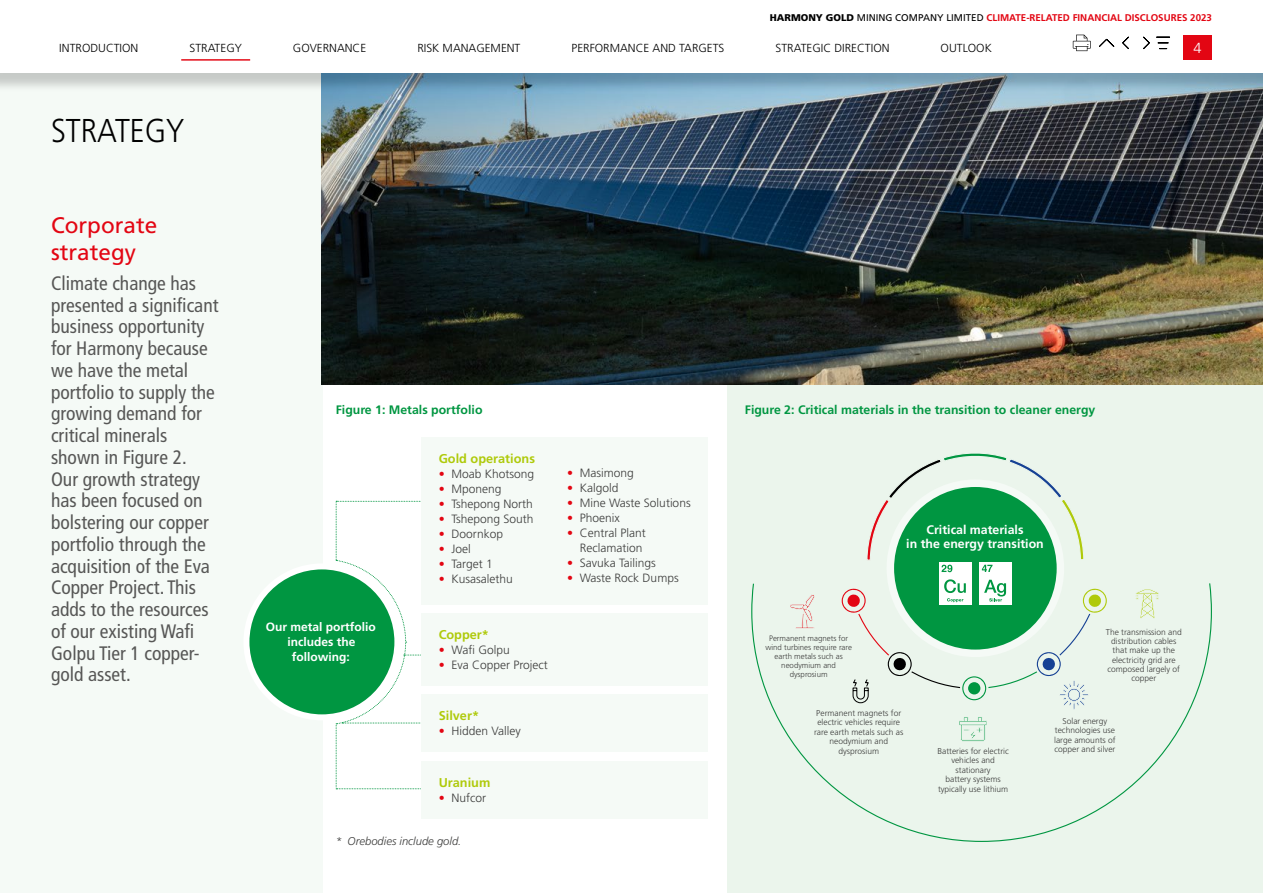
<style>
.page{position:relative;width:1263px;height:893px;background:#fff}
.page>*{position:absolute;margin:0;border:0;box-sizing:border-box;transform-origin:0 0}
.Main-Page-Header{font:300 33px "Frutiger LT Std";color:#000;scale:.9 1}
.Front_Lazy_Copy__HAR23{font:22.5px/27px "Frutiger LT Std";color:#e30613}
.Front-Intro-Copy{font:condensed 19.5px/21.8px "Frutiger LT Std";color:#575756}
.t1{font:300 14.55px "Frutiger LT Std";color:#fff}
.Front-Body-Copy-NoSpace{font:700 12.75px "Frutiger LT Std";color:#afca0b}
.Figure_Table-Description{font:700 12.3px "Frutiger LT Std";color:#009641}
.t2{font:700 12.3px/14.9px "Frutiger LT Std";color:#fff;text-align:center}
.t3{font:300 12px/15px "Frutiger LT Std";color:#3c3c3b;text-align:right}
.Front-Body-Copy{font:700 12px/15px "Frutiger LT Std";color:#fff;text-align:center}
.t4{font:300 11.7px "Frutiger LT Std";color:#000}
.Footnotes__HAR23{font:italic 300 11.25px "Frutiger LT Std";color:#3c3c3b}
.t5{font:700 9.75px "Frutiger LT Std";color:#e30613}
.t6{font:300 8.4px/9.4px "Frutiger LT Std";color:#3c3c3b;text-align:center}
.t7{font:300 7.8px/9px "Frutiger LT Std";color:#3c3c3b;text-align:center}
.s1{font-weight:900;color:#000}
.s2{font-weight:400;color:#000}
.s3{color:#e30613}
</style>
<div class="page">
<div style="left:0;top:52px;width:322px;height:841px;background:#f5faf6"></div>
<div style="left:727px;top:52px;width:536px;height:841px;background:#ebf5ec"></div>
<svg style="left:751px;top:583px;width:461px;height:259px"></svg>
<div style="left:890px;top:483px;width:170px;height:170px;background:#009641;border-radius:50%"></div>
<svg style="left:958px;top:716px;width:29px;height:26px"></svg>
<svg style="left:1135px;top:588px;width:24px;height:31px"></svg>
<svg style="left:789px;top:594px;width:27px;height:35px"></svg>
<div style="left:939px;top:562px;width:32px;height:42px;background:#fff"></div>
<div style="left:979px;top:562px;width:33px;height:42px;background:#fff"></div>
<svg style="left:867px;top:453px;width:217px;height:119px"></svg>
<svg style="left:838px;top:579px;width:272px;height:131px"></svg>
<div style="left:246px;top:566px;width:151px;height:151px;background:#009641;border-radius:50%"></div>
<div style="left:243px;top:563px;width:157px;height:157px;border:6px solid #fff;border-radius:50%"></div>
<svg style="left:336px;top:501px;width:85px;height:288px"></svg>
<div style="left:422px;top:437px;width:286px;height:167px;background:#f5faf6"></div>
<div style="left:422px;top:613px;width:286px;height:73px;background:#f5faf6"></div>
<div style="left:422px;top:694px;width:286px;height:58px;background:#f5faf6"></div>
<div style="left:422px;top:761px;width:286px;height:58px;background:#f5faf6"></div>
<img style="left:321px;top:92px;width:942px;height:292px">
<div style="left:0;top:0;width:1263px;height:92px;background:#000;opacity:.19"></div>
<div style="left:0;top:0;width:1263px;height:73px;background:#fff"></div>
<hr style="left:181px;top:59px;width:69px;height:2px;background:#e30613">
<div style="left:1183px;top:35px;width:29px;height:24px;background:#e30613"></div>
<svg style="left:1157px;top:37px;width:12px;height:12px"></svg>
<svg style="left:1122px;top:36px;width:28px;height:14px"></svg>
<svg style="left:1099px;top:38px;width:16px;height:9px"></svg>
<svg style="left:1073px;top:35px;width:18px;height:16px"></svg>
<p class="t5" style="left:770px;top:12px;width:444px"><span class="s1">HARMONY GOLD</span> <span class="s2">MINING COMPANY LIMITED</span> CLIMATE-RELATED FINANCIAL DISCLOSURES 2023</p>
<p class="t4" style="left:59px;top:41px;width:81px">INTRODUCTION</p>
<p class="t4" style="left:189px;top:41px;width:54px">STRATEGY</p>
<p class="t1" style="left:1193px;top:39px;width:10px">4</p>
<p class="t4" style="left:293px;top:41px;width:75px">GOVERNANCE</p>
<p class="t4" style="left:417px;top:41px;width:105px">RISK MANAGEMENT</p>
<p class="t4" style="left:571px;top:41px;width:154px">PERFORMANCE AND TARGETS</p>
<p class="t4" style="left:775px;top:41px;width:116px">STRATEGIC DIRECTION</p>
<p class="t4" style="left:941px;top:41px;width:53px">OUTLOOK</p>
<p class="Main-Page-Header" style="left:51px;top:112px;width:150px">STRATEGY</p>
<p class="Front_Lazy_Copy__HAR23" style="left:51px;top:211px;width:108px">Corporate strategy</p>
<p class="Front-Intro-Copy" style="left:51px;top:272px;width:169px">Climate change has presented a significant business opportunity for Harmony because we have the metal portfolio to supply the growing demand for critical minerals shown in Figure 2.<br>Our growth strategy has been focused on bolstering our copper portfolio through the acquisition of the Eva<br>Copper Project. This adds to the resources of our existing Wafi<br>Golpu Tier 1 copper&shy;gold asset.</p>
<p class="Figure_Table-Description" style="left:336px;top:403px;width:148px">Figure 1: Metals portfolio</p>
<p class="Figure_Table-Description" style="left:745px;top:403px;width:352px">Figure 2: Critical materials in the transition to cleaner energy</p>
<p class="Front-Body-Copy-NoSpace" style="left:439px;top:451px;width:98px">Gold operations</p>
<p class="t3" style="left:439px;top:466px;width:97px"><span class="s3">•</span> Moab Khotsong</p>
<p class="t3" style="left:439px;top:481px;width:64px"><span class="s3">•</span> Mponeng</p>
<p class="t3" style="left:439px;top:496px;width:96px"><span class="s3">•</span> Tshepong North</p>
<p class="t3" style="left:439px;top:511px;width:96px"><span class="s3">•</span> Tshepong South</p>
<p class="t3" style="left:439px;top:526px;width:66px"><span class="s3">•</span> Doornkop</p>
<p class="t3" style="left:439px;top:541px;width:34px"><span class="s3">•</span> Joel</p>
<p class="t3" style="left:439px;top:556px;width:56px"><span class="s3">•</span> Target 1</p>
<p class="t3" style="left:439px;top:571px;width:76px"><span class="s3">•</span> Kusasalethu</p>
<p class="Front-Body-Copy" style="left:266px;top:619px;width:112px">Our metal portfolio includes the following:</p>
<p class="Front-Body-Copy-NoSpace" style="left:439px;top:627px;width:52px">Copper*</p>
<p class="t3" style="left:439px;top:642px;width:72px"><span class="s3">•</span> Wafi Golpu</p>
<p class="t3" style="left:439px;top:657px;width:111px"><span class="s3">•</span> Eva Copper Project</p>
<p class="Front-Body-Copy-NoSpace" style="left:439px;top:708px;width:42px">Silver*</p>
<p class="t3" style="left:439px;top:724px;width:84px"><span class="s3">•</span> Hidden Valley</p>
<p class="Front-Body-Copy-NoSpace" style="left:439px;top:775px;width:53px">Uranium</p>
<p class="t3" style="left:439px;top:790px;width:49px"><span class="s3">•</span> Nufcor</p>
<p class="Footnotes__HAR23" style="left:336px;top:835px;width:127px">* Orebodies include gold.</p>
<p class="t3" style="left:567px;top:466px;width:68px"><span class="s3">•</span> Masimong</p>
<p class="t3" style="left:567px;top:481px;width:53px"><span class="s3">•</span> Kalgold</p>
<p class="t3" style="left:567px;top:496px;width:125px"><span class="s3">•</span> Mine Waste Solutions</p>
<p class="t3" style="left:567px;top:511px;width:54px"><span class="s3">•</span> Phoenix</p>
<p class="t3" style="left:567px;top:526px;width:80px"><span class="s3">•</span> Central Plant<br>Reclamation</p>
<p class="t3" style="left:567px;top:556px;width:90px"><span class="s3">•</span> Savuka Tailings</p>
<p class="t3" style="left:567px;top:571px;width:113px"><span class="s3">•</span> Waste Rock Dumps</p>
<p class="t2" style="left:906px;top:522px;width:139px">Critical materials<br>in the energy transition</p>
<p class="t7" style="left:765px;top:634px;width:88px">Permanent magnets for wind turbines require rare earth metals such as neodymium and dysprosium</p>
<p class="t6" style="left:814px;top:708px;width:91px">Permanent magnets for electric vehicles require rare earth metals such as neodymium and dysprosium</p>
<p class="t6" style="left:937px;top:746px;width:73px">Batteries for electric vehicles and stationary</p>
<p class="t6" style="left:938px;top:775px;width:72px">battery systems typically use lithium</p>
<p class="t6" style="left:1106px;top:627px;width:77px">The transmission and distribution cables that make up the electricity grid are composed largely of copper</p>
<p class="t6" style="left:1055px;top:716px;width:62px">Solar energy technologies use</p>
<p class="t6" style="left:1054px;top:735px;width:63px;text-align:left">large amounts of copper and silver</p>
</div>
